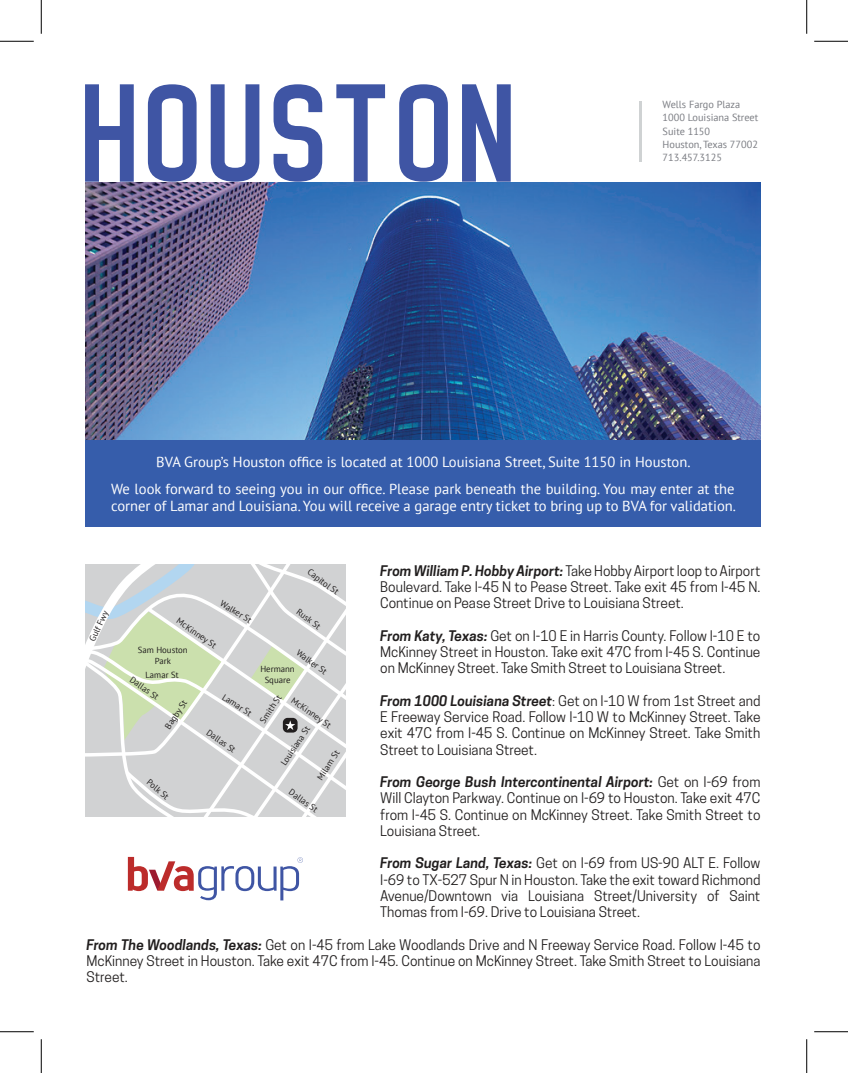
<style>
.page{position:relative;width:848px;height:1073px;background:#fff}
.page>*{position:absolute;margin:0;border:0;box-sizing:border-box;transform-origin:0 0}
.t1{font:142.38px "Noasarck";letter-spacing:.05em;color:#3f55a4}
.t2{font:14.62px/26.2px "PT Sans";color:#fff;text-align:center}
.t3{font:13.75px/16.2px "Cooper Hewitt";color:#211e1e;text-align:justify}
.t4{font:10.25px/13.4px "PT Sans";color:#7a7c82}
.t5{font:8.75px/10.5px "PT Sans";color:#211e1e;text-align:center}
.t6{font:6px "PT Sans";color:#211e1e}
.s1{font-weight:600;font-style:italic}
</style>
<div class="page">
<div style="left:85px;top:439px;width:675px;height:88px;background:#365dab"></div>
<svg style="left:85px;top:564px;width:260px;height:253px;background:#d5d9d4"></svg>
<hr style="left:639px;top:101px;width:3px;height:61px;background:#cfd2d3">
<svg style="left:128px;top:857px;width:175px;height:43px"></svg>
<img style="left:85px;top:182px;width:675px;height:257px">
<hr style="left:0;top:41px;width:34px;height:1px;background:#000">
<hr style="left:814px;top:41px;width:34px;height:1px;background:#000">
<hr style="left:0;top:1031px;width:34px;height:1px;background:#000">
<hr style="left:814px;top:1031px;width:34px;height:1px;background:#000">
<hr style="left:41px;top:0;width:1px;height:34px;background:#000">
<hr style="left:41px;top:1039px;width:1px;height:33px;background:#000">
<hr style="left:806px;top:0;width:1px;height:34px;background:#000">
<hr style="left:806px;top:1039px;width:1px;height:33px;background:#000">
<h1 class="t1" style="left:85px;top:60px;width:434px">HOUSTON</h1>
<p class="t4" style="left:662px;top:97px;width:97px">Wells Fargo Plaza<br>1000 Louisiana Street<br>Suite 1150<br>Houston, Texas 77002<br>713.457.3125</p>
<p class="t2" style="left:111px;top:449px;width:624px">BVA Group’s Houston office is located at 1000 Louisiana Street, Suite 1150 in Houston.<br>We look forward to seeing you in our office. Please park beneath the building. You may enter at the</p>
<p class="t2" style="left:111px;top:492px;width:626px">corner of Lamar and Louisiana. You will receive a garage entry ticket to bring up to BVA for validation.</p>
<p class="t3" style="left:380px;top:562px;width:382px"><span class="s1">FromWilliam P. HobbyAirport:</span> Take HobbyAirport loop toAirport Boulevard. Take I-45 N to Pease Street. Take exit 45 from I-45 N.<br>Continue on Pease Street Drive to Louisiana Street.</p>
<p class="t3" style="left:380px;top:627px;width:381px"><span class="s1">From Katy, Texas:</span> Get on I-10 E in Harris County. Follow I-10 E to McKinney Street in Houston. Take exit 47C from I-45 S. Continue on McKinney Street. Take Smith Street to Louisiana Street.</p>
<p class="t3" style="left:380px;top:692px;width:382px"><span class="s1">From 1000 Louisiana Street</span>: Get on I-10 W from 1st Street and E Freeway Service Road. Follow I-10 W to McKinney Street. Take exit 47C from I-45 S. Continue on McKinney Street. Take Smith Street to Louisiana Street.</p>
<p class="t3" style="left:380px;top:773px;width:382px"><span class="s1">From George Bush Intercontinental Airport:</span> Get on I-69 from Will Clayton Parkway. Continue on I-69 to Houston. Take exit 47C from I-45 S. Continue on McKinney Street. Take Smith Street to Louisiana Street.</p>
<p class="t3" style="left:380px;top:855px;width:382px"><span class="s1">From Sugar Land, Texas:</span> Get on I-69 from US-90 ALT E. Follow I-69 to TX-527 Spur N in Houston. Take the exit toward Richmond Avenue/Downtown via Louisiana Street/University of Saint Thomas from I-69. Drive to Louisiana Street.</p>
<p class="t3" style="left:86px;top:936px;width:675px"><span class="s1">From The Woodlands, Texas:</span> Get on I-45 from Lake Woodlands Drive and N Freeway Service Road. Follow I-45 to McKinney Street in Houston. Take exit 47C from I-45. Continue on McKinney Street. Take Smith Street to Louisiana Street.</p>
<p class="t5" style="left:312px;top:566px;width:38px;rotate:36deg">Capitol St</p>
<p class="t5" style="left:224px;top:598px;width:37px;rotate:31deg">Walker St</p>
<p class="t5" style="left:301px;top:606px;width:29px;rotate:36deg">Rusk St</p>
<p class="t5" style="left:87px;top:638px;width:34px;rotate:-65deg">Gulf Fwy</p>
<p class="t5" style="left:180px;top:615px;width:48px;rotate:34deg">McKinney St</p>
<p class="t5" style="left:138px;top:644px;width:51px">Sam Houston<br>Park</p>
<p class="t5" style="left:301px;top:647px;width:37px;rotate:36deg">Walker St</p>
<p class="t5" style="left:260px;top:663px;width:36px">Hermann<br>Square</p>
<p class="t5" style="left:145px;top:670px;width:35px;rotate:-2deg">Lamar St</p>
<p class="t5" style="left:134px;top:674px;width:35px;rotate:35deg">Dallas St</p>
<p class="t5" style="left:226px;top:691px;width:35px;rotate:33deg">Lamar St</p>
<p class="t5" style="left:211px;top:727px;width:35px;rotate:35deg">Dallas St</p>
<p class="t5" style="left:257px;top:719px;width:33px;rotate:-57deg">Smith St</p>
<p class="t5" style="left:278px;top:761px;width:47px;rotate:-57deg">Louisiana St</p>
<p class="t5" style="left:295px;top:695px;width:48px;rotate:34deg">McKinney St</p>
<p class="t5" style="left:163px;top:725px;width:34px;rotate:-57deg">Bagby St</p>
<p class="t5" style="left:314px;top:776px;width:35px;rotate:-57deg">Milam St</p>
<p class="t6" style="left:375px;top:757px;width:23px;rotate:-57deg">Travis St</p>
<p class="t5" style="left:151px;top:776px;width:27px;rotate:39deg">Polk St</p>
<p class="t5" style="left:293px;top:786px;width:35px;rotate:36deg">Dallas St</p>
</div>
